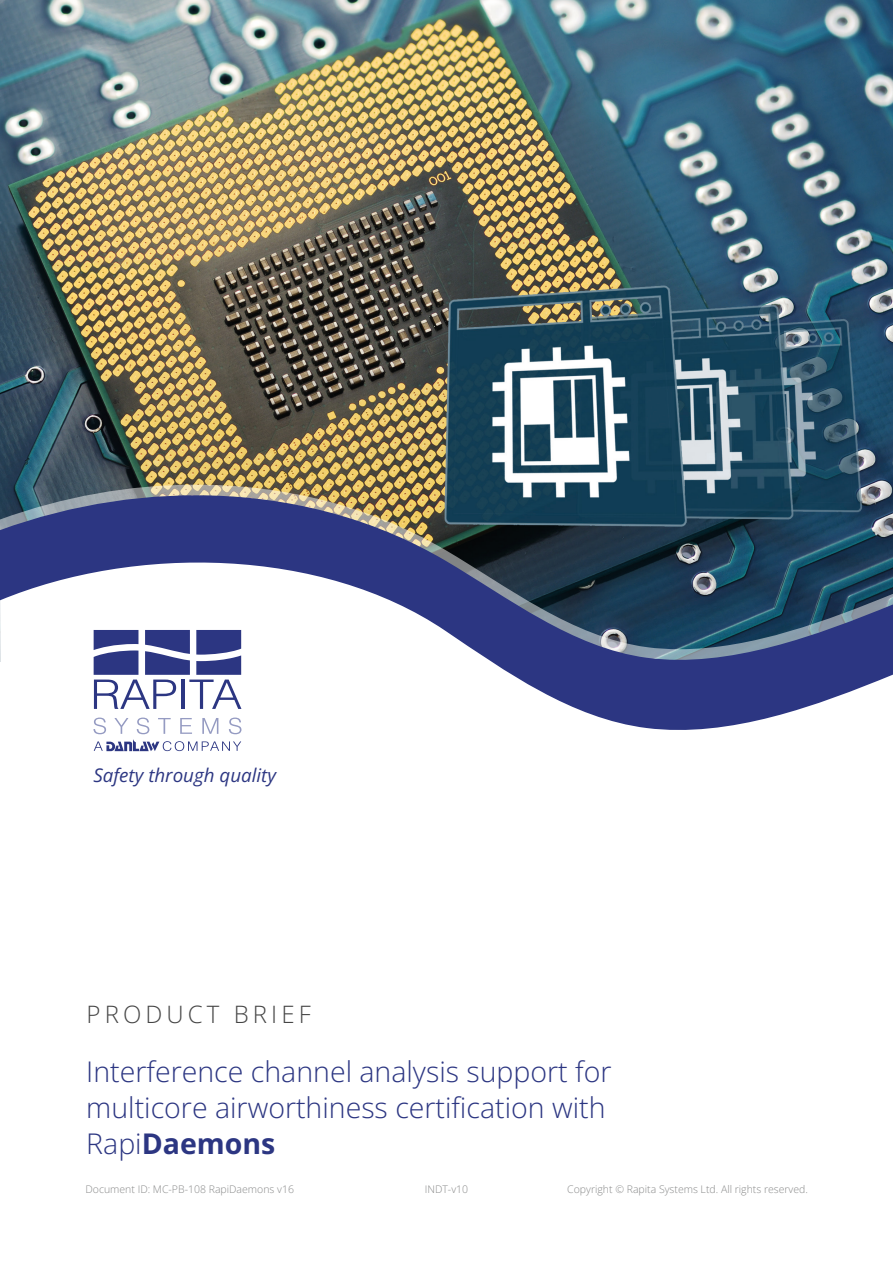
<style>
.page{position:relative;width:893px;height:1263px;background:#fff}
.page>*{position:absolute;margin:0;border:0;box-sizing:border-box;transform-origin:0 0}
.Front_page_title{font:300 28.5px/36px "Open Sans";color:#2c3682}
.t1{font:300 24px "Open Sans";letter-spacing:.17em;color:#454545}
.t2{font:italic 18.75px "Open Sans";color:#2c3682}
.t3{font:300 10.5px "Open Sans";color:#888989}
.s1{font-weight:700}
</style>
<div class="page">
<img style="left:0;top:0;width:893px;height:478px">
<svg style="left:93px;top:739px;width:148px;height:12px"></svg>
<svg style="left:0;top:478px;width:893px;height:257px"></svg>
<h3 class="t2" style="left:93px;top:762px;width:184px">Safety through quality</h3>
<p class="t1" style="left:87px;top:998px;width:226px">PRODUCT BRIEF</p>
<p class="Front_page_title" style="left:86px;top:1053px;width:527px">Interference channel analysis support for multicore airworthiness certification with<br>Rapi<span class="s1">Daemons</span></p>
<p class="t3" style="left:85px;top:1182px;width:210px">Document ID: MC-PB-108 RapiDaemons v16</p>
<p class="t3" style="left:425px;top:1182px;width:45px">INDT-v10</p>
<p class="t3" style="left:567px;top:1182px;width:242px">Copyright © Rapita Systems Ltd. All rights reserved.</p>
</div>
